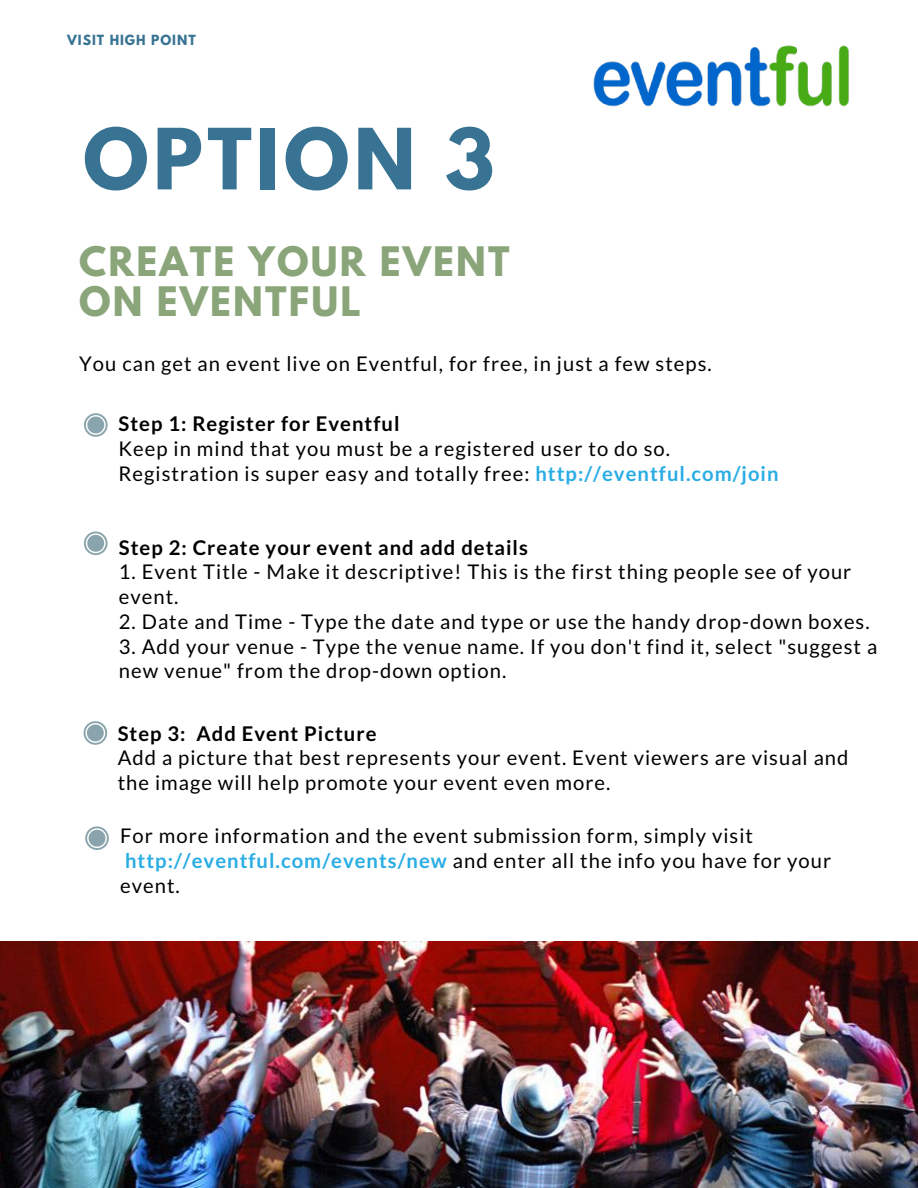
<style>
.page{position:relative;width:918px;height:1188px;background:#fff}
.page>*{position:absolute;margin:0;border:0;box-sizing:border-box;transform-origin:0 0}
.t1{font:700 74.7px "League Spartan";letter-spacing:.06em;color:#387393}
.t2{font:700 36px/39.3px "League Spartan";letter-spacing:.06em;color:#8aa579}
.t3{font:20.25px/24.8px "Lato";letter-spacing:.05em;color:#000}
.t4{font:700 20.25px "Lato";letter-spacing:.05em;color:#000}
.t5{font:700 12.45px "League Spartan";letter-spacing:.08em;color:#387393}
.s1{font-weight:700;color:#29ade4}
</style>
<div class="page">
<svg style="left:84px;top:413px;width:24px;height:24px"></svg>
<svg style="left:84px;top:531px;width:24px;height:24px"></svg>
<svg style="left:84px;top:721px;width:23px;height:24px"></svg>
<svg style="left:85px;top:826px;width:24px;height:24px"></svg>
<img style="left:593px;top:45px;width:256px;height:62px">
<img style="left:0;top:941px;width:918px;height:247px">
<p class="t5" style="left:67px;top:34px;width:130px">VISIT HIGH POINT</p>
<h1 class="t1" style="left:83px;top:122px;width:413px">OPTION 3</h1>
<h2 class="t2" style="left:79px;top:247px;width:432px">CREATE YOUR EVENT<br>ON EVENTFUL</h2>
<p class="t3" style="left:79px;top:351px;width:634px">You can get an event live on Eventful, for free, in just a few steps.</p>
<p class="t4" style="left:119px;top:411px;width:282px">Step 1: Register for Eventful</p>
<p class="t3" style="left:119px;top:436px;width:662px">Keep in mind that you must be a registered user to do so.<br>Registration is super easy and totally free: <span class="s1">http://eventful.com/join</span></p>
<p class="t4" style="left:119px;top:535px;width:411px">Step 2: Create your event and add details</p>
<p class="t3" style="left:119px;top:559px;width:734px">1. Event Title - Make it descriptive! This is the first thing people see of your event.</p>
<p class="t3" style="left:119px;top:609px;width:752px">2. Date and Time - Type the date and type or use the handy drop-down boxes.</p>
<p class="t3" style="left:119px;top:634px;width:760px">3. Add your venue - Type the venue name. If you don't find it, select "suggest a new venue" from the drop-down option.</p>
<p class="t4" style="left:118px;top:721px;width:260px">Step 3: Add Event Picture</p>
<p class="t3" style="left:118px;top:745px;width:732px">Add a picture that best represents your event. Event viewers are visual and the image will help promote your event even more.</p>
<p class="t3" style="left:120px;top:823px;width:713px">For more information and the event submission form, simply visit <span class="s1">http://eventful.com/events/new</span> and enter all the info you have for your event.</p>
</div>
